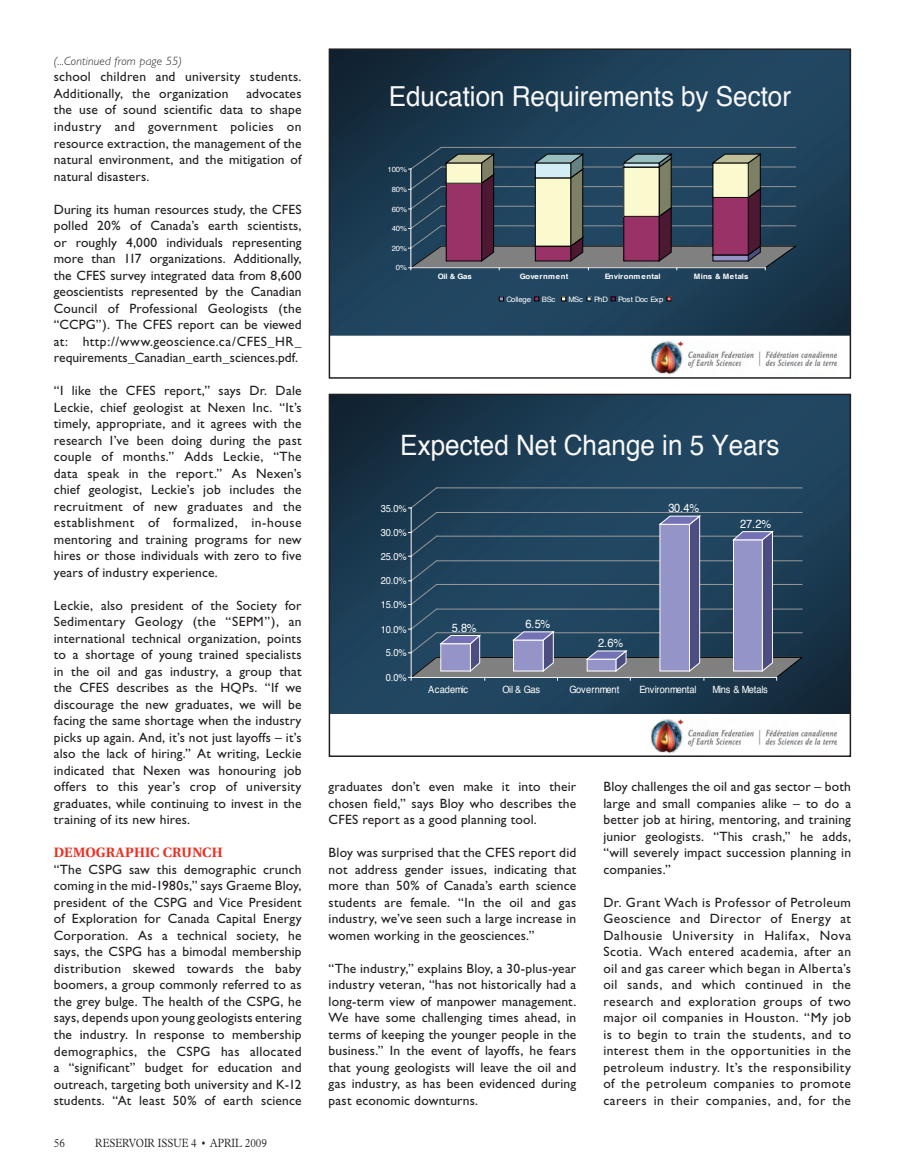
<style>
.page{position:relative;width:905px;height:1175px;background:#fff}
.page>*{position:absolute;margin:0;border:0;box-sizing:border-box;transform-origin:0 0}
.t1{font:28.05px "Helvetica";color:#f8f8f8;scale:.93 1}
.t2{font:27.6px "Helvetica";color:#f8f8f8;scale:.94 1}
.t3{font:13.5px/16.5px "Gill Sans";letter-spacing:.015em;color:#231f20;text-align:justify}
.t4{font:700 13.5px "Utopia";color:#ee2e22}
.t5{font:300 12px "Plantin";color:#231f20;scale:.85 1}
.t6{font:italic 300 12px "Gill Sans";letter-spacing:.015em;color:#231f20}
.t7{font:11.85px "Helvetica";color:#fff;scale:.93 1}
.t8{font:10.05px "Helvetica";letter-spacing:-.01em;color:#fff;scale:.93 1}
.t9{font:7.5px "Helvetica";letter-spacing:-.01em;color:#fff;scale:1.05 1}
.t10{font:700 7.5px "Helvetica";letter-spacing:.025em;color:#fff;scale:1.05 1}
</style>
<div class="page">
<svg style="left:331px;top:51px;width:516px;height:285px;background:#1c3d54"></svg>
<img style="left:650px;top:340px;width:185px;height:35px">
<svg style="left:408px;top:146px;width:388px;height:124px;background:#62626f"></svg>
<svg style="left:498px;top:296px;width:5px;height:5px"></svg>
<svg style="left:534px;top:296px;width:5px;height:5px"></svg>
<svg style="left:561px;top:296px;width:5px;height:5px"></svg>
<svg style="left:586px;top:296px;width:5px;height:5px"></svg>
<svg style="left:610px;top:296px;width:5px;height:5px"></svg>
<svg style="left:666px;top:296px;width:5px;height:5px"></svg>
<div style="left:328px;top:48px;width:522px;height:330px;border:2px solid #231f20"></div>
<svg style="left:331px;top:396px;width:516px;height:318px;background:#1b3b52"></svg>
<img style="left:650px;top:718px;width:185px;height:35px">
<svg style="left:408px;top:486px;width:394px;height:194px;background:#415a75"></svg>
<div style="left:328px;top:393px;width:522px;height:363px;border:2px solid #231f20"></div>
<p class="t6" style="left:54px;top:54px;width:130px">(...Continued from page 55)</p>
<p class="t3" style="left:54px;top:69px;width:249px">school children and university students.<br>Additionally, the organization</p>
<p class="t3" style="left:54px;top:85px;width:249px;text-indent:192px">advocates the use of sound scientific data to shape industry and government policies on resource extraction, the management of the natural environment, and the mitigation of natural disasters.</p>
<p class="t3" style="left:54px;top:201px;width:249px">During its human resources study, the CFES polled 20% of Canada’s earth scientists, or roughly 4,000 individuals representing more than 117 organizations. Additionally, the CFES survey integrated data from 8,600 geoscientists represented by the Canadian Council of Professional Geologists (the “CCPG”). The CFES report can be viewed at: http://www.geoscience.ca/CFES_HR_ requirements_Canadian_earth_sciences.pdf.</p>
<p class="t3" style="left:54px;top:382px;width:249px">“I like the CFES report,” says Dr. Dale Leckie, chief geologist at Nexen Inc. “It’s timely, appropriate, and it agrees with the research I’ve been doing during the past couple of months.” Adds Leckie, “The data speak in the report.” As Nexen’s chief geologist, Leckie’s job includes the recruitment of new graduates and the establishment of formalized, in-house mentoring and training programs for new hires or those individuals with zero to five years of industry experience.</p>
<p class="t3" style="left:54px;top:597px;width:249px">Leckie, also president of the Society for Sedimentary Geology (the “SEPM”), an international technical organization, points to a shortage of young trained specialists in the oil and gas industry, a group that the CFES describes as the HQPs. “If we discourage the new graduates, we will be facing the same shortage when the industry picks up again. And, it’s not just layoffs – it’s also the lack of hiring.” At writing, Leckie indicated that Nexen was honouring job offers to this year’s crop of university graduates, while continuing to invest in the training of its new hires.</p>
<p class="t4" style="left:54px;top:844px;width:21px">DEMOGRAPHIC</p>
<p class="t4" style="left:163px;top:844px;width:21px">CRUNCH</p>
<p class="t3" style="left:54px;top:861px;width:249px">“The CSPG saw this demographic crunch coming in the mid-1980s,” says Graeme Bloy, president of the CSPG and Vice President of Exploration for Canada Capital Energy Corporation. As a technical society, he says, the CSPG has a bimodal membership distribution skewed towards the baby boomers, a group commonly referred to as the grey bulge. The health of the CSPG, he says, depends upon young geologists entering the industry. In response to membership demographics, the CSPG has allocated a “significant” budget for education and outreach, targeting both university and K-12 students. “At least 50% of earth science</p>
<p class="t5" style="left:54px;top:1136px;width:15px">56</p>
<p class="t5" style="left:95px;top:1136px;width:203px">RESERVOIR ISSUE 4 • APRIL 2009</p>
<h2 class="t2" style="left:388px;top:75px;width:429px">Education Requirements by Sector</h2>
<p class="t9" style="left:387px;top:163px;width:20px">100%</p>
<p class="t9" style="left:391px;top:183px;width:16px">80%</p>
<p class="t9" style="left:391px;top:203px;width:16px">60%</p>
<p class="t9" style="left:391px;top:223px;width:16px">40%</p>
<p class="t9" style="left:391px;top:242px;width:16px">20%</p>
<p class="t9" style="left:396px;top:262px;width:12px">0%</p>
<p class="t10" style="left:437px;top:270px;width:34px">Oil &amp; Gas</p>
<p class="t10" style="left:519px;top:270px;width:48px">Government</p>
<p class="t10" style="left:604px;top:270px;width:55px">Environmental</p>
<p class="t10" style="left:693px;top:270px;width:53px">Mins &amp; Metals</p>
<p class="t9" style="left:506px;top:293px;width:25px">College</p>
<p class="t9" style="left:541px;top:293px;width:15px">BSc</p>
<p class="t9" style="left:568px;top:293px;width:15px">MSc</p>
<p class="t9" style="left:594px;top:293px;width:15px">PhD</p>
<p class="t9" style="left:618px;top:293px;width:45px">Post Doc Exp</p>
<h1 class="t1" style="left:400px;top:423px;width:409px">Expected Net Change in 5 Years</h1>
<p class="t8" style="left:380px;top:500px;width:29px">35.0%</p>
<p class="t8" style="left:380px;top:524px;width:29px">30.0%</p>
<p class="t8" style="left:380px;top:548px;width:29px">25.0%</p>
<p class="t8" style="left:380px;top:573px;width:29px">20.0%</p>
<p class="t8" style="left:380px;top:596px;width:29px">15.0%</p>
<p class="t8" style="left:380px;top:621px;width:29px">10.0%</p>
<p class="t8" style="left:385px;top:645px;width:24px">5.0%</p>
<p class="t8" style="left:385px;top:669px;width:24px">0.0%</p>
<p class="t7" style="left:451px;top:618px;width:28px">5.8%</p>
<p class="t7" style="left:525px;top:614px;width:28px">6.5%</p>
<p class="t7" style="left:598px;top:634px;width:28px">2.6%</p>
<p class="t7" style="left:668px;top:499px;width:35px">30.4%</p>
<p class="t7" style="left:740px;top:514px;width:35px">27.2%</p>
<p class="t8" style="left:428px;top:681px;width:45px">Academic</p>
<p class="t8" style="left:502px;top:681px;width:42px">Oil &amp; Gas</p>
<p class="t8" style="left:569px;top:681px;width:55px">Government</p>
<p class="t8" style="left:639px;top:681px;width:63px">Environmental</p>
<p class="t8" style="left:712px;top:681px;width:61px">Mins &amp; Metals</p>
<p class="t3" style="left:328px;top:778px;width:249px">graduates don’t even make it into their chosen field,” says Bloy who describes the CFES report as a good planning tool.</p>
<p class="t3" style="left:328px;top:844px;width:249px">Bloy was surprised that the CFES report did not address gender issues, indicating that more than 50% of Canada’s earth science students are female. “In the oil and gas industry, we’ve seen such a large increase in women working in the geosciences.”</p>
<p class="t3" style="left:328px;top:959px;width:249px">“The industry,” explains Bloy, a 30-plus-year industry veteran, “has not historically had a long-term view of manpower management.<br>We have some challenging times ahead, in terms of keeping the younger people in the business.” In the event of layoffs, he fears that young geologists will leave the oil and gas industry, as has been evidenced during past economic downturns.</p>
<p class="t3" style="left:603px;top:778px;width:249px">Bloy challenges the oil and gas sector – both large and small companies alike – to do a better job at hiring, mentoring, and training junior geologists. “This crash,” he adds, “will severely impact succession planning in companies.”</p>
<p class="t3" style="left:603px;top:893px;width:249px">Dr. Grant Wach is Professor of Petroleum Geoscience and Director of Energy at Dalhousie University in Halifax, Nova Scotia. Wach entered academia, after an oil and gas career which began in Alberta’s oil sands, and which continued in the research and exploration groups of two major oil companies in Houston. “My job is to begin to train the students, and to interest them in the opportunities in the petroleum industry. It’s the responsibility of the petroleum companies to promote careers in their companies, and, for the</p>
</div>
